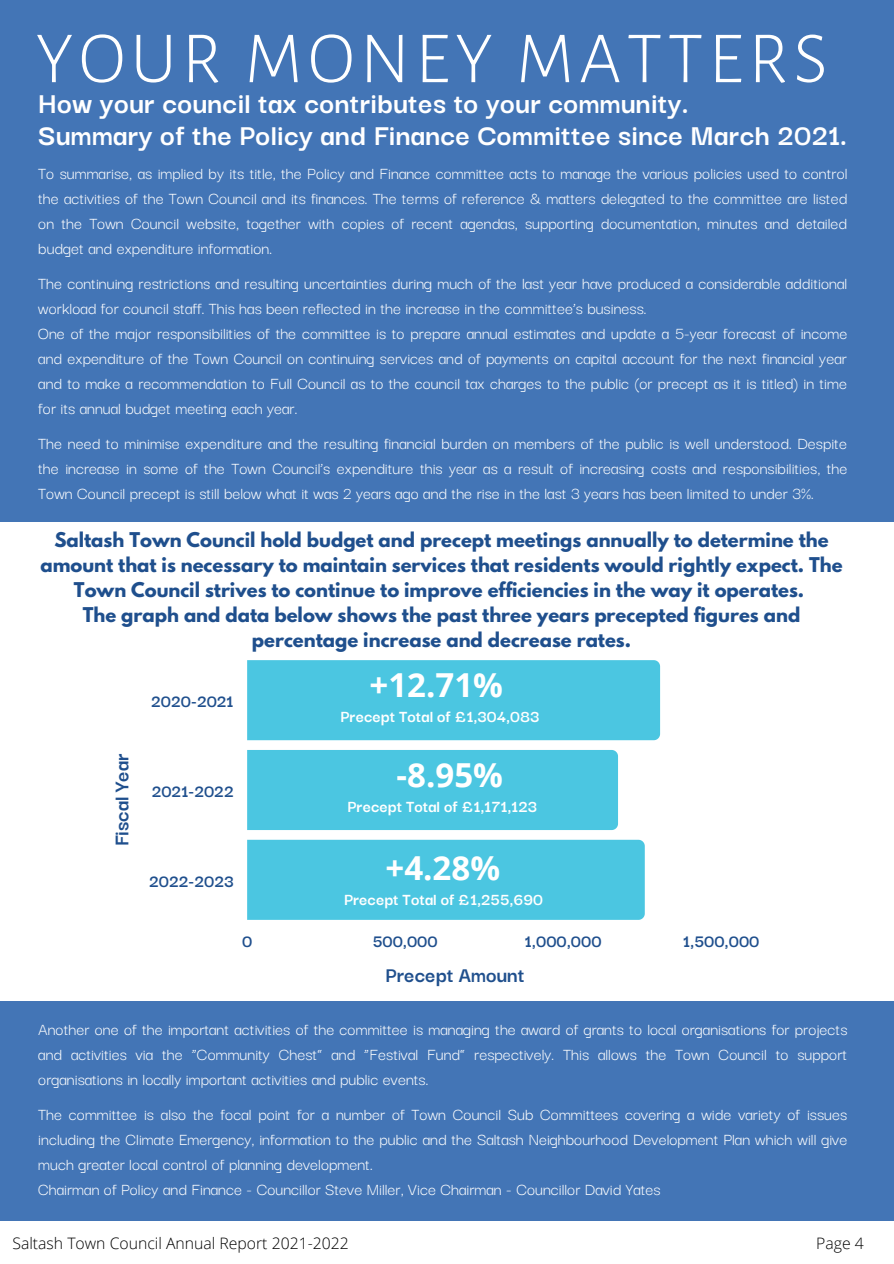
<style>
.page{position:relative;width:894px;height:1264px;background:#fff}
.page>*{position:absolute;margin:0;border:0;box-sizing:border-box;transform-origin:0 0}
.t1{font:300 73.95px "Alegreya Sans";letter-spacing:.07em;color:#fff}
.t2{font:700 33px "Open Sans";color:#fff}
.t3{font:700 31.5px/31.5px "Darker Grotesque";letter-spacing:.01em;color:#fff}
.t4{font:700 22.5px "Darker Grotesque";color:#1f4f8d}
.t5{font:700 18.75px "Darker Grotesque";color:#1f4f8d}
.t6{font:18px/25px "Darker Grotesque";color:#fff;text-align:justify}
.t7{font:700 18px/24.8px "League Spartan";color:#1f4f8d;text-align:center}
.t8{font:700 18px "Darker Grotesque";color:#fff}
.t9{font:300 15.75px "Open Sans";color:#000}
</style>
<div class="page">
<div style="left:0;top:0;width:893px;height:1263px;background:#4375b6"></div>
<div style="left:0;top:522px;width:893px;height:478px;background:#fff"></div>
<div style="left:247px;top:660px;width:413px;height:80px;background:#4bc6e1"></div>
<div style="left:247px;top:750px;width:371px;height:80px;background:#4bc6e1"></div>
<div style="left:247px;top:839px;width:397px;height:80px;background:#4bc6e1"></div>
<div style="left:0;top:1221px;width:893px;height:42px;background:#fff"></div>
<h1 class="t1" style="left:36px;top:23px;width:793px">YOUR MONEY MATTERS</h1>
<h3 class="t3" style="left:38px;top:85px;width:810px">How your council tax contributes to your community.<br>Summary of the Policy and Finance Committee since March 2021.</h3>
<p class="t6" style="left:38px;top:159px;width:810px">To summarise, as implied by its title, the Policy and Finance committee acts to manage the various policies used to control the activities of the Town Council and its finances. The terms of reference &amp; matters delegated to the committee are listed on the Town Council website, together with copies of recent agendas, supporting documentation, minutes and detailed budget and expenditure information.</p>
<p class="t6" style="left:38px;top:269px;width:810px;text-align:left">The continuing restrictions and resulting uncertainties during much of the last year have produced a considerable additional workload for council staff. This has been reflected in the increase in the committee’s business.<br>One of the major responsibilities of the committee is to prepare annual estimates and update a 5-year forecast of income and expenditure of the Town Council on continuing services and of payments on capital account for the next financial year and to make a recommendation to Full Council as to the council tax charges to the public (or precept as it is titled) in time for its annual budget meeting each year.</p>
<p class="t6" style="left:38px;top:429px;width:810px">The need to minimise expenditure and the resulting financial burden on members of the public is well understood. Despite the increase in some of the Town Council’s expenditure this year as a result of increasing costs and responsibilities, the Town Council precept is still below what it was 2 years ago and the rise in the last 3 years has been limited to under 3%.</p>
<p class="t7" style="left:40px;top:530px;width:803px">Saltash Town Council hold budget and precept meetings annually to determine the amount that is necessary to maintain services that residents would rightly expect. The Town Council strives to continue to improve efficiencies in the way it operates.<br>The graph and data below shows the past three years precepted figures and percentage increase and decrease rates.</p>
<p class="t4" style="left:105px;top:846px;width:94px;rotate:-90deg">Fiscal Year</p>
<p class="t5" style="left:151px;top:687px;width:84px">2020-2021</p>
<p class="t5" style="left:152px;top:777px;width:83px">2021-2022</p>
<h2 class="t2" style="left:369px;top:661px;width:135px">+12.71%</h2>
<p class="t8" style="left:340px;top:703px;width:200px">Precept Total of £1,304,083</p>
<h2 class="t2" style="left:396px;top:751px;width:108px">-8.95%</h2>
<p class="t8" style="left:347px;top:793px;width:191px">Precept Total of £1,171,123</p>
<p class="t5" style="left:149px;top:866px;width:86px">2022-2023</p>
<h2 class="t2" style="left:385px;top:844px;width:116px">+4.28%</h2>
<p class="t8" style="left:344px;top:885px;width:200px">Precept Total of £1,255,690</p>
<p class="t5" style="left:242px;top:927px;width:12px">0</p>
<p class="t5" style="left:372px;top:927px;width:66px">500,000</p>
<p class="t5" style="left:524px;top:927px;width:78px">1,000,000</p>
<p class="t5" style="left:683px;top:927px;width:78px">1,500,000</p>
<p class="t4" style="left:385px;top:958px;width:140px">Precept Amount</p>
<p class="t6" style="left:38px;top:1015px;width:810px">Another one of the important activities of the committee is managing the award of grants to local organisations for projects and activities via the “Community Chest” and “Festival Fund” respectively. This allows the Town Council to support organisations in locally important activities and public events.</p>
<p class="t6" style="left:38px;top:1100px;width:810px;text-align:left">The committee is also the focal point for a number of Town Council Sub Committees covering a wide variety of issues including the Climate Emergency, information to the public and the Saltash Neighbourhood Development Plan which will give much greater local control of planning development.<br>Chairman of Policy and Finance - Councillor Steve Miller, Vice Chairman - Councillor David Yates</p>
<p class="t9" style="left:12px;top:1232px;width:338px">Saltash Town Council Annual Report 2021-2022</p>
<p class="t9" style="left:816px;top:1232px;width:49px">Page 4</p>
</div>
